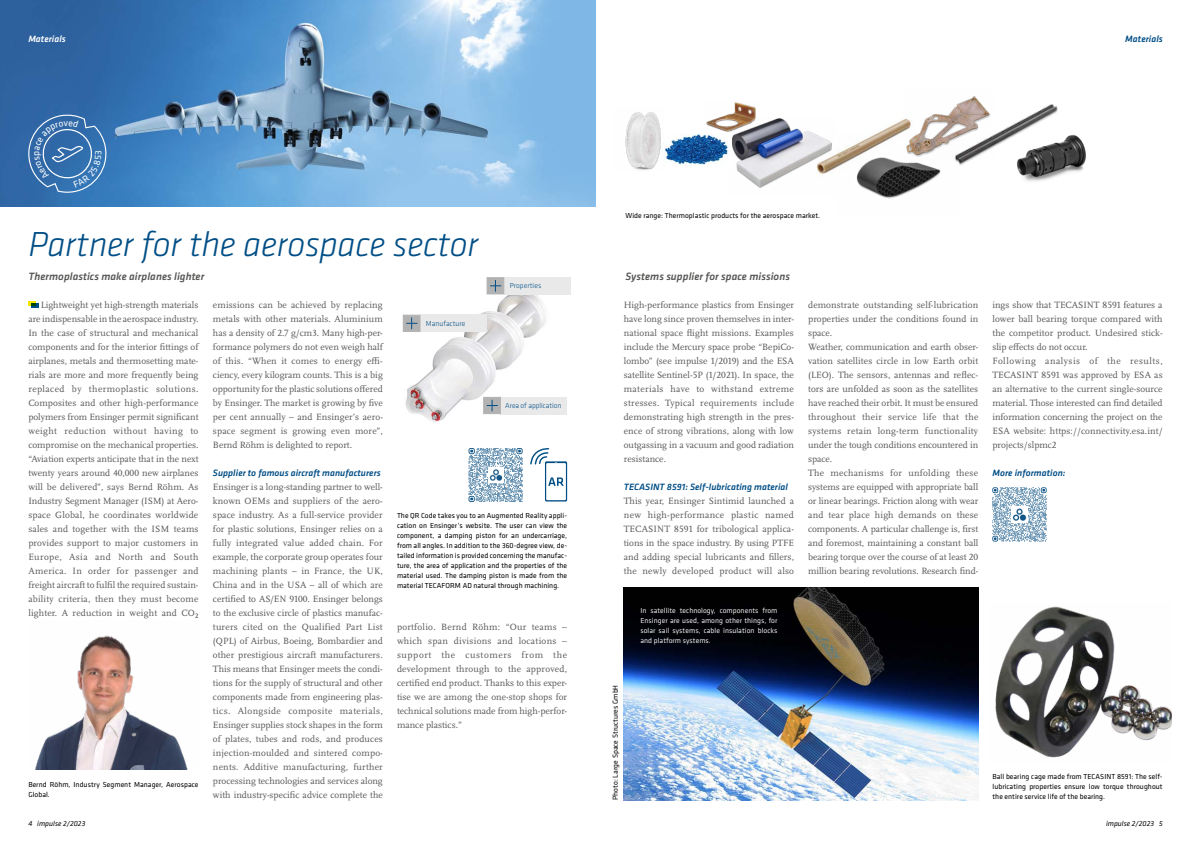
<style>
.page{position:relative;width:1191px;height:842px;background:#fff}
.page>*{position:absolute;margin:0;border:0;box-sizing:border-box;transform-origin:0 0}
.t1{font:italic 300 36px "Klavika";letter-spacing:-.005em;color:#004e86}
.t2{font:italic 500 11px "Klavika";letter-spacing:.005em;color:#575756}
.t3{font:9.6px "Klavika";color:#fff}
.t4{font:9.5px/14px "Scala Pro";color:#575756;text-align:justify}
.t5{font:italic 500 9.5px "Klavika";letter-spacing:.005em;color:#004e86}
.t6{font:italic 500 9.5px "Klavika";letter-spacing:.005em;color:#fff}
.t7{font:7.5px/10px "Klavika";letter-spacing:.005em;color:#000;text-align:justify}
.t8{font:7.5px/10px "Klavika";letter-spacing:.005em;color:#e9e9e9;text-align:justify}
.t9{font:300 7.5px "Klavika";letter-spacing:.005em;color:#004e86}
.t10{font:italic 7.5px "Klavika";letter-spacing:.005em;color:#000}
</style>
<div class="page">
<img style="left:0;top:0;width:595px;height:207px">
<img style="left:624px;top:588px;width:354px;height:212px">
<img style="left:836px;top:119px;width:69px;height:49px">
<img style="left:732px;top:118px;width:104px;height:70px">
<img style="left:1026px;top:134px;width:60px;height:47px">
<img style="left:905px;top:114px;width:43px;height:21px">
<img style="left:948px;top:96px;width:115px;height:84px">
<img style="left:665px;top:134px;width:63px;height:32px">
<img style="left:625px;top:112px;width:37px;height:58px">
<img style="left:706px;top:102px;width:51px;height:30px">
<img style="left:837px;top:135px;width:121px;height:64px">
<img style="left:35px;top:635px;width:153px;height:135px">
<img style="left:995px;top:606px;width:176px;height:152px">
<div style="left:545px;top:461px;width:22px;height:40px;background:#004e86;border-radius:2px"></div>
<div style="left:546px;top:463px;width:20px;height:37px;background:#fff"></div>
<svg style="left:548px;top:477px;width:16px;height:9px"></svg>
<svg style="left:530px;top:448px;width:27px;height:17px"></svg>
<img style="left:402px;top:294px;width:167px;height:128px">
<svg style="left:28px;top:302px;width:10px;height:6px"></svg>
<div style="left:504px;top:277px;width:66px;height:17px;background:#e9e9e9"></div>
<div style="left:486px;top:277px;width:18px;height:17px;background:#b3b2b2;border:1px solid #b3b2b2"></div>
<svg style="left:490px;top:280px;width:11px;height:12px"></svg>
<div style="left:420px;top:315px;width:66px;height:17px;background:#e9e9e9"></div>
<div style="left:403px;top:315px;width:17px;height:17px;background:#b3b2b2"></div>
<svg style="left:406px;top:317px;width:11px;height:12px"></svg>
<div style="left:501px;top:397px;width:66px;height:17px;background:#e9e9e9"></div>
<div style="left:483px;top:397px;width:18px;height:17px;background:#b3b2b2"></div>
<svg style="left:487px;top:400px;width:11px;height:11px"></svg>
<svg style="left:468px;top:448px;width:55px;height:54px"></svg>
<img style="left:488px;top:467px;width:15px;height:15px">
<svg style="left:992px;top:487px;width:54px;height:55px"></svg>
<img style="left:1011px;top:506px;width:16px;height:16px">
<svg style="left:26px;top:114px;width:83px;height:79px;background:#4279b3"></svg>
<p class="t6" style="left:28px;top:32px;width:39px">Materials</p>
<p class="t3" style="left:30px;top:156px;width:7px;rotate:-90deg">p</p>
<p class="t3" style="left:92px;top:155px;width:6px;rotate:-90deg">3</p>
<p class="t7" style="left:625px;top:210px;width:196px">Wide range: Thermoplastic products for the aerospace market.</p>
<h1 class="t1" style="left:28px;top:222px;width:451px">Partner for the aerospace sector</h1>
<p class="t2" style="left:28px;top:269px;width:177px">Thermoplastics make airplanes lighter</p>
<p class="t2" style="left:625px;top:269px;width:166px">Systems supplier for space missions</p>
<p class="t9" style="left:509px;top:281px;width:33px">Properties</p>
<p class="t5" style="left:1125px;top:33px;width:39px">Materials</p>
<p class="t4" style="left:28px;top:298px;width:172px;text-indent:12px">Lightweight yet high-strength materials are indispensable in the aerospace industry.<br>In the case of structural and mechanical components and for the interior fittings of airplanes, metals and thermosetting mate&shy;rials are more and more frequently being replaced by thermoplastic solutions.<br>Composites and other high-performance polymers from Ensinger permit significant weight reduction without having to compromise on the mechanical properties. “Aviation experts anticipate that in the next twenty years around 40,000 new airplanes will be delivered”, says Bernd Röhm. As Industry Segment Manager (ISM) at Aero&shy;space Global, he coordinates worldwide sales and together with the ISM teams provides support to major customers in Europe, Asia and North and South America. In order for passenger and freight aircraft to fulfil the required sustain&shy;ability criteria, then they must become lighter. A reduction in weight and CO₂</p>
<p class="t4" style="left:213px;top:298px;width:171px">emissions can be achieved by replacing metals with other materials. Aluminium has a density of 2.7 g/cm3. Many high-per&shy;formance polymers do not even weigh half of this. “When it comes to energy effi&shy;ciency, every kilogram counts. This is a big opportunity for the plastic solutions offered by Ensinger. The market is growing by five per cent annually – and Ensinger’s aero&shy;space segment is growing even more”, Bernd Röhm is delighted to report.</p>
<p class="t5" style="left:213px;top:467px;width:169px">Supplier to famous aircraft manufacturers</p>
<p class="t4" style="left:213px;top:480px;width:171px">Ensinger is a long-standing partner to well&shy;known OEMs and suppliers of the aero&shy;space industry. As a full-service provider for plastic solutions, Ensinger relies on a fully integrated value added chain. For example, the corporate group operates four machining plants – in France, the UK, China and in the USA – all of which are certified to AS/EN 9100. Ensinger belongs to the exclusive circle of plastics manufac&shy;turers cited on the Qualified Part List (QPL) of Airbus, Boeing, Bombardier and other prestigious aircraft manufacturers.<br>This means that Ensinger meets the condi&shy;tions for the supply of structural and other components made from engineering plas&shy;tics. Alongside composite materials, Ensinger supplies stock shapes in the form of plates, tubes and rods, and produces injection-moulded and sintered compo&shy;nents. Additive manufacturing, further processing technologies and services along with industry-specific advice complete the</p>
<p class="t7" style="left:28px;top:779px;width:172px">Bernd Röhm, Industry Segment Manager, Aerospace<br>Global.</p>
<p class="t9" style="left:426px;top:319px;width:41px">Manufacture</p>
<p class="t9" style="left:505px;top:401px;width:58px">Area of application</p>
<p class="t7" style="left:397px;top:510px;width:172px">The QR Code takes you to an Augmented Reality appli&shy;cation on Ensinger’s website. The user can view the component, a damping piston for an undercarriage, from all angles. In addition to the 360-degree view, de&shy;tailed information is provided concerning the manufac&shy;ture, the area of application and the properties of the material used. The damping piston is made from the material TECAFORM AD natural through machining.</p>
<p class="t4" style="left:397px;top:620px;width:172px">portfolio. Bernd Röhm: “Our teams – which span divisions and locations – support the customers from the development through to the approved, certified end product. Thanks to this exper&shy;tise we are among the one-stop shops for technical solutions made from high-perfor&shy;mance plastics.”</p>
<p class="t4" style="left:624px;top:298px;width:172px">High-performance plastics from Ensinger have long since proven themselves in inter&shy;national space flight missions. Examples include the Mercury space probe “BepiCo&shy;lombo” (see impulse 1/2019) and the ESA satellite Sentinel-5P (1/2021). In space, the materials have to withstand extreme stresses. Typical requirements include demonstrating high strength in the pres&shy;ence of strong vibrations, along with low outgassing in a vacuum and good radiation resistance.</p>
<p class="t5" style="left:624px;top:481px;width:166px">TECASINT 8591: Self-lubricating material</p>
<p class="t4" style="left:624px;top:494px;width:172px">This year, Ensinger Sintimid launched a new high-performance plastic named TECASINT 8591 for tribological applica&shy;tions in the space industry. By using PTFE and adding special lubricants and fillers, the newly developed product will also</p>
<p class="t8" style="left:640px;top:606px;width:139px">In satellite technology, components from Ensinger are used, among other things, for solar sail systems, cable insulation blocks and platform systems.</p>
<p class="t4" style="left:808px;top:298px;width:172px;text-align:left">demonstrate outstanding self-lubrication properties under the conditions found in space.<br>Weather, communication and earth obser&shy;vation satellites circle in low Earth orbit (LEO). The sensors, antennas and reflec&shy;tors are unfolded as soon as the satellites have reached their orbit. It must be ensured throughout their service life that the systems retain long-term functionality under the tough conditions encountered in space.<br>The mechanisms for unfolding these systems are equipped with appropriate ball or linear bearings. Friction along with wear and tear place high demands on these components. A particular challenge is, first and foremost, maintaining a constant ball bearing torque over the course of at least 20 million bearing revolutions. Research find-</p>
<p class="t4" style="left:992px;top:298px;width:172px;text-align:left">ings show that TECASINT 8591 features a lower ball bearing torque compared with the competitor product. Undesired stick&shy;slip effects do not occur.<br>Following analysis of the results, TECASINT 8591 was approved by ESA as an alternative to the current single-source material. Those interested can find detailed information concerning the project on the ESA website: https://connectivity.esa.int/ projects/slpmc2</p>
<p class="t5" style="left:992px;top:467px;width:75px">More information:</p>
<p class="t7" style="left:610px;top:800px;width:117px;rotate:-90deg">Photo: Large Space Structures GmbH</p>
<p class="t7" style="left:992px;top:771px;width:172px">Ball bearing cage made from TECASINT 8591: The self&shy;lubricating properties ensure low torque throughout the entire service life of the bearing.</p>
<p class="t10" style="left:28px;top:818px;width:58px">4 impulse 2/2023</p>
<p class="t10" style="left:1106px;top:818px;width:58px">impulse 2/2023 5</p>
</div>
